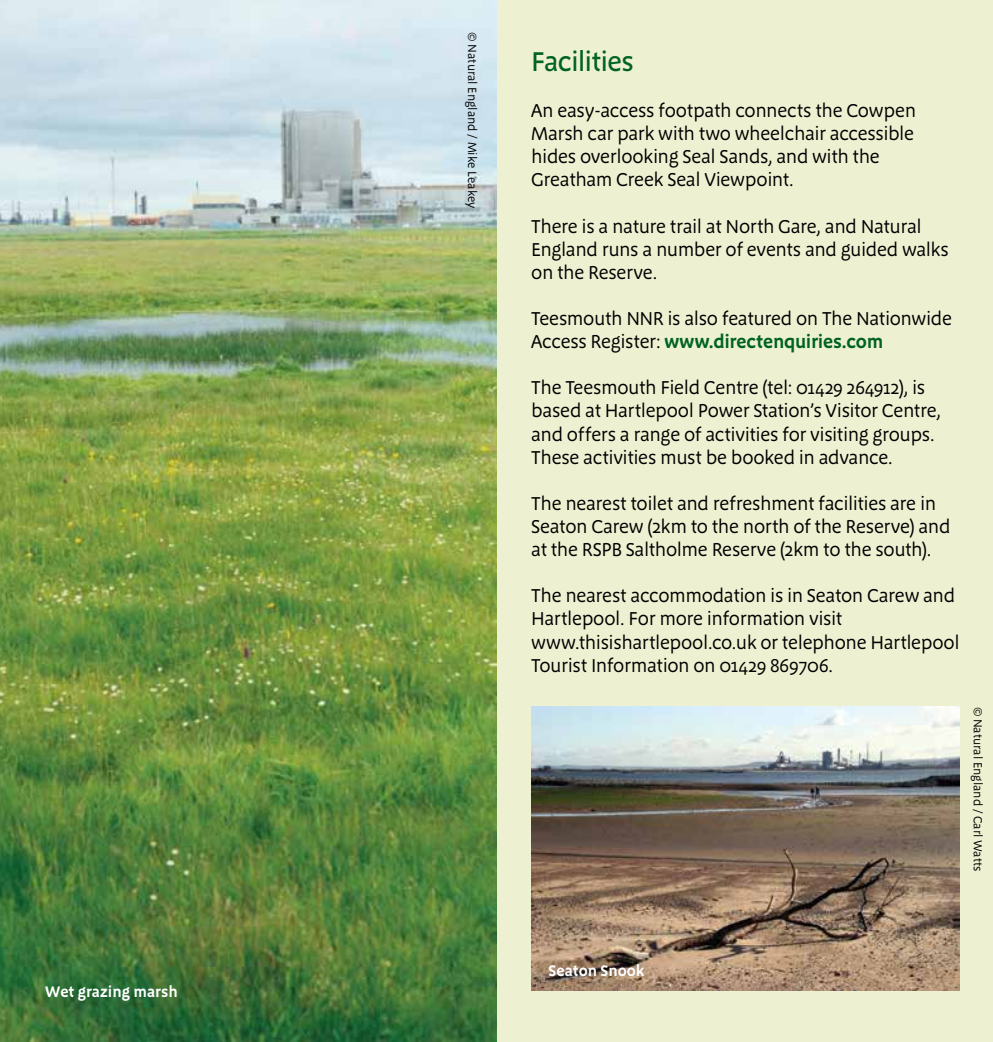
<style>
.page{position:relative;width:993px;height:1042px;background:#fff}
.page>*{position:absolute;margin:0;border:0;box-sizing:border-box;transform-origin:0 0}
.t1{font:500 28px "Megano OT";letter-spacing:-.03em;color:#006225}
.t2{font:19.25px/23.1px "Megano OT";letter-spacing:-.02em;color:#000}
.t3{font:600 15.75px "Megano OT";color:#fff}
.t4{font:12.25px "Megano OT";color:#000}
.s1{font-weight:600;color:#006225}
</style>
<div class="page">
<div style="left:496px;top:0;width:496px;height:1042px;background:#eef1d1"></div>
<img style="left:0;top:0;width:496px;height:1042px">
<img style="left:531px;top:707px;width:428px;height:283px">
<p class="t3" style="left:45px;top:982px;width:134px">Wet grazing marsh</p>
<p class="t4" style="left:479px;top:32px;width:178px;rotate:90deg">© Natural England / Mike Leakey</p>
<h1 class="t1" style="left:531px;top:45px;width:104px">Facilities</h1>
<p class="t2" style="left:531px;top:99px;width:386px">An easy-access footpath connects the Cowpen Marsh car park with two wheelchair accessible hides overlooking Seal Sands, and with the Greatham Creek Seal Viewpoint.</p>
<p class="t2" style="left:531px;top:215px;width:419px">There is a nature trail at North Gare, and Natural<br>England runs a number of events and guided walks on the Reserve.</p>
<p class="t2" style="left:531px;top:307px;width:422px">Teesmouth NNR is also featured on The Nationwide<br>Access Register: <span class="s1">www.directenquiries.com</span></p>
<p class="t2" style="left:531px;top:376px;width:411px">The Teesmouth Field Centre (tel: 01429 264912), is based at Hartlepool Power Station’s Visitor Centre, and offers a range of activities for visiting groups.<br>These activities must be booked in advance.</p>
<p class="t2" style="left:531px;top:492px;width:420px">The nearest toilet and refreshment facilities are in<br>Seaton Carew (2km to the north of the Reserve) and at the RSPB Saltholme Reserve (2km to the south).</p>
<p class="t2" style="left:531px;top:584px;width:430px">The nearest accommodation is in Seaton Carew and Hartlepool. For more information visit www.thisishartlepool.co.uk or telephone Hartlepool Tourist Information on 01429 869706.</p>
<p class="t4" style="left:984px;top:706px;width:166px;rotate:90deg">© Natural England / Carl Watts</p>
<p class="t3" style="left:548px;top:961px;width:97px">Seaton Snook</p>
</div>
